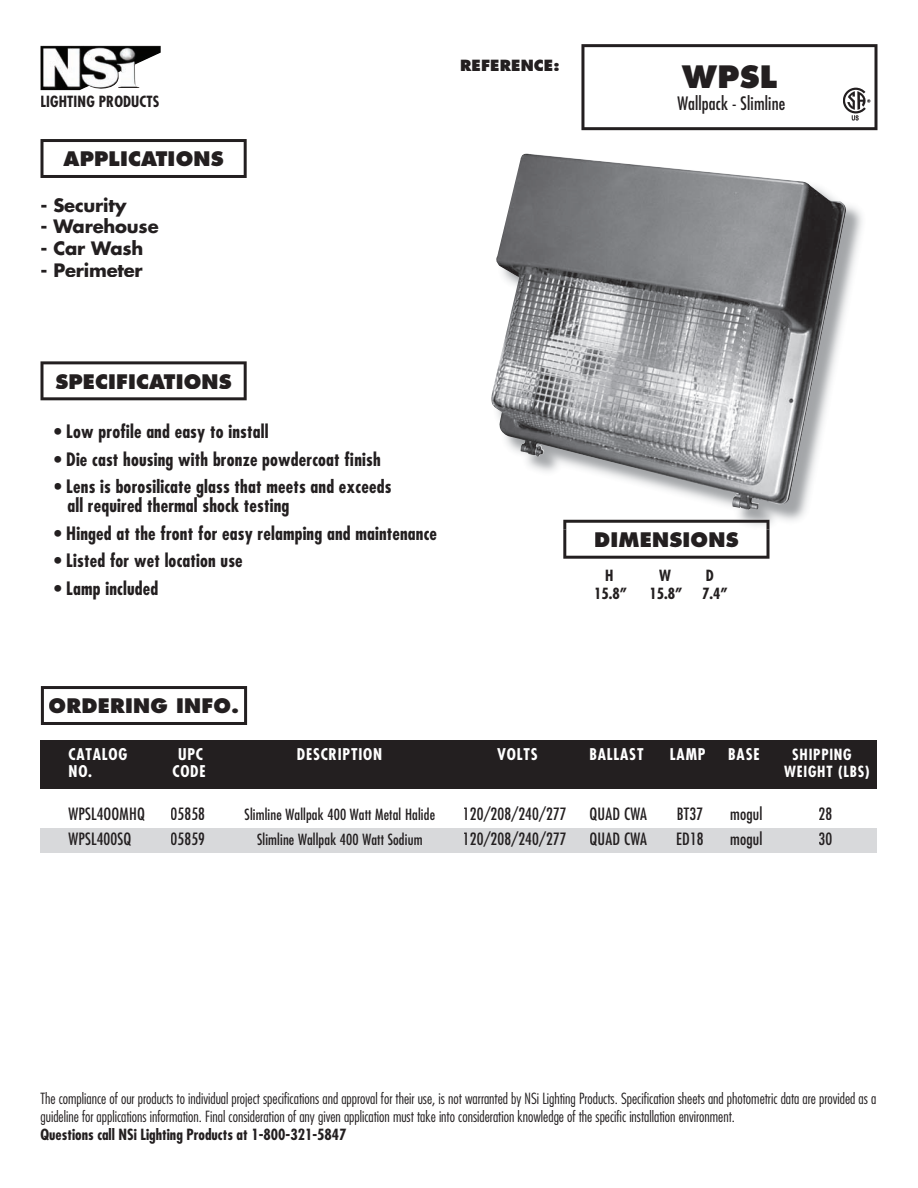
<style>
.page{position:relative;width:918px;height:1188px;background:#fff}
.page>*{position:absolute;margin:0;border:0;box-sizing:border-box;transform-origin:0 0}
.t1{font:800 30px "Futura";color:#231f20}
.t2{font:800 19.5px "Futura";letter-spacing:.01em;color:#231f20}
.t3{font:700 condensed 18px/18.6px "Futura";letter-spacing:.01em;color:#231f20}
.t4{font:700 18px "Futura";letter-spacing:-.01em;color:#231f20}
.t5{font:condensed 18px "Futura";letter-spacing:.01em;color:#231f20}
.t6{font:condensed 16.5px "Futura";letter-spacing:.01em;color:#231f20}
.t7{font:700 condensed 15.75px "Futura";letter-spacing:.05em;color:#fff}
.t8{font:300 condensed 15px/18px "Futura";color:#231f20}
.t9{font:700 condensed 15px "Futura";color:#231f20}
.t10{font:condensed 15px "Futura";letter-spacing:.01em;color:#231f20}
.t11{font:700 condensed 15px "Futura";letter-spacing:.05em;color:#fff}
.t12{font:800 15px "Futura";letter-spacing:.01em;color:#231f20}
</style>
<div class="page">
<div style="left:40px;top:829px;width:838px;height:24px;background:#d8d9db"></div>
<div style="left:40px;top:741px;width:838px;height:48px;background:#231f20"></div>
<img style="left:40px;top:46px;width:121px;height:44px">
<svg style="left:40px;top:139px;width:207px;height:39px"></svg>
<hr style="left:68px;top:497px;width:221px;height:1px;background:#231f20">
<svg style="left:40px;top:361px;width:207px;height:39px"></svg>
<svg style="left:41px;top:686px;width:206px;height:39px"></svg>
<img style="left:563px;top:205px;width:299px;height:319px">
<img style="left:491px;top:154px;width:356px;height:356px">
<svg style="left:563px;top:530px;width:207px;height:29px"></svg>
<img style="left:563px;top:520px;width:207px;height:10px">
<svg style="left:581px;top:44px;width:297px;height:86px"></svg>
<p class="t9" style="left:40px;top:92px;width:121px">LIGHTING PRODUCTS</p>
<h2 class="t2" style="left:64px;top:147px;width:162px">APPLICATIONS</h2>
<p class="t4" style="left:40px;top:192px;width:88px">- Security</p>
<p class="t4" style="left:40px;top:214px;width:120px">- Warehouse</p>
<p class="t4" style="left:40px;top:236px;width:104px">- Car Wash</p>
<p class="t4" style="left:40px;top:257px;width:104px">- Perimeter</p>
<p class="t12" style="left:460px;top:56px;width:101px">REFERENCE:</p>
<h1 class="t1" style="left:682px;top:59px;width:97px">WPSL</h1>
<p class="t5" style="left:677px;top:92px;width:109px">Wallpack - Slimline</p>
<h2 class="t2" style="left:55px;top:369px;width:178px">SPECIFICATIONS</h2>
<p class="t3" style="left:54px;top:422px;width:216px">• Low profile and easy to install</p>
<p class="t3" style="left:54px;top:450px;width:328px">• Die cast housing with bronze powdercoat finish</p>
<p class="t3" style="left:68px;top:477px;width:325px;text-indent:-14px">• Lens is borosilicate glass that meets and exceeds all required thermal shock testing</p>
<p class="t3" style="left:54px;top:523px;width:385px">• Hinged at the front for easy relamping and maintenance</p>
<p class="t3" style="left:54px;top:551px;width:190px">• Listed for wet location use</p>
<p class="t3" style="left:54px;top:579px;width:106px">• Lamp included</p>
<h2 class="t2" style="left:594px;top:528px;width:146px">DIMENSIONS</h2>
<p class="t9" style="left:605px;top:566px;width:10px">H</p>
<p class="t9" style="left:659px;top:566px;width:13px">w</p>
<p class="t9" style="left:706px;top:566px;width:9px">D</p>
<p class="t9" style="left:594px;top:584px;width:35px">15.8”</p>
<p class="t9" style="left:649px;top:584px;width:35px">15.8”</p>
<p class="t9" style="left:702px;top:584px;width:27px">7.4”</p>
<h2 class="t2" style="left:49px;top:694px;width:192px">ORDERING INFO.</h2>
<p class="t7" style="left:69px;top:744px;width:60px">CaTaLOG</p>
<p class="t7" style="left:178px;top:744px;width:26px">UPC</p>
<p class="t7" style="left:297px;top:744px;width:87px">DeSCRIPTION</p>
<p class="t7" style="left:497px;top:744px;width:42px">VOLTS</p>
<p class="t7" style="left:589px;top:744px;width:56px">BaLLaST</p>
<p class="t7" style="left:670px;top:744px;width:37px">LaMP</p>
<p class="t7" style="left:728px;top:744px;width:33px">BaSe</p>
<p class="t11" style="left:792px;top:744px;width:61px">SHIPPING</p>
<p class="t7" style="left:69px;top:761px;width:25px">NO.</p>
<p class="t7" style="left:172px;top:761px;width:35px">CODe</p>
<p class="t11" style="left:784px;top:762px;width:87px">weIGHT (LBS)</p>
<p class="t6" style="left:69px;top:803px;width:78px">WPSL4OOMHQ</p>
<p class="t6" style="left:171px;top:803px;width:36px">05858</p>
<p class="t10" style="left:245px;top:805px;width:192px">Slimline Wallpak 400 Watt Metal Halide</p>
<p class="t6" style="left:463px;top:803px;width:105px">120/208/240/277</p>
<p class="t6" style="left:589px;top:803px;width:59px">QUAD CWA</p>
<p class="t6" style="left:677px;top:803px;width:28px">BT37</p>
<p class="t6" style="left:730px;top:803px;width:34px">mogul</p>
<p class="t6" style="left:819px;top:803px;width:15px">28</p>
<p class="t6" style="left:69px;top:829px;width:64px">WPSL400SQ</p>
<p class="t6" style="left:171px;top:829px;width:36px">05859</p>
<p class="t10" style="left:257px;top:830px;width:167px">Slimline Wallpak 400 Watt Sodium</p>
<p class="t6" style="left:463px;top:829px;width:105px">120/208/240/277</p>
<p class="t6" style="left:589px;top:829px;width:59px">QUAD CWA</p>
<p class="t6" style="left:676px;top:829px;width:29px">ED18</p>
<p class="t6" style="left:730px;top:829px;width:34px">mogul</p>
<p class="t6" style="left:819px;top:829px;width:15px">30</p>
<p class="t8" style="left:40px;top:1089px;width:837px">The compliance of our products to individual project specifications and approval for their use, is not warranted by NSi Lighting Products. Specification sheets and photometric data are provided as a guideline for applications information. Final consideration of any given application must take into consideration knowledge of the specific installation environment.</p>
<p class="t9" style="left:40px;top:1125px;width:308px">Questions call NSi Lighting Products at 1-800-321-5847</p>
</div>
